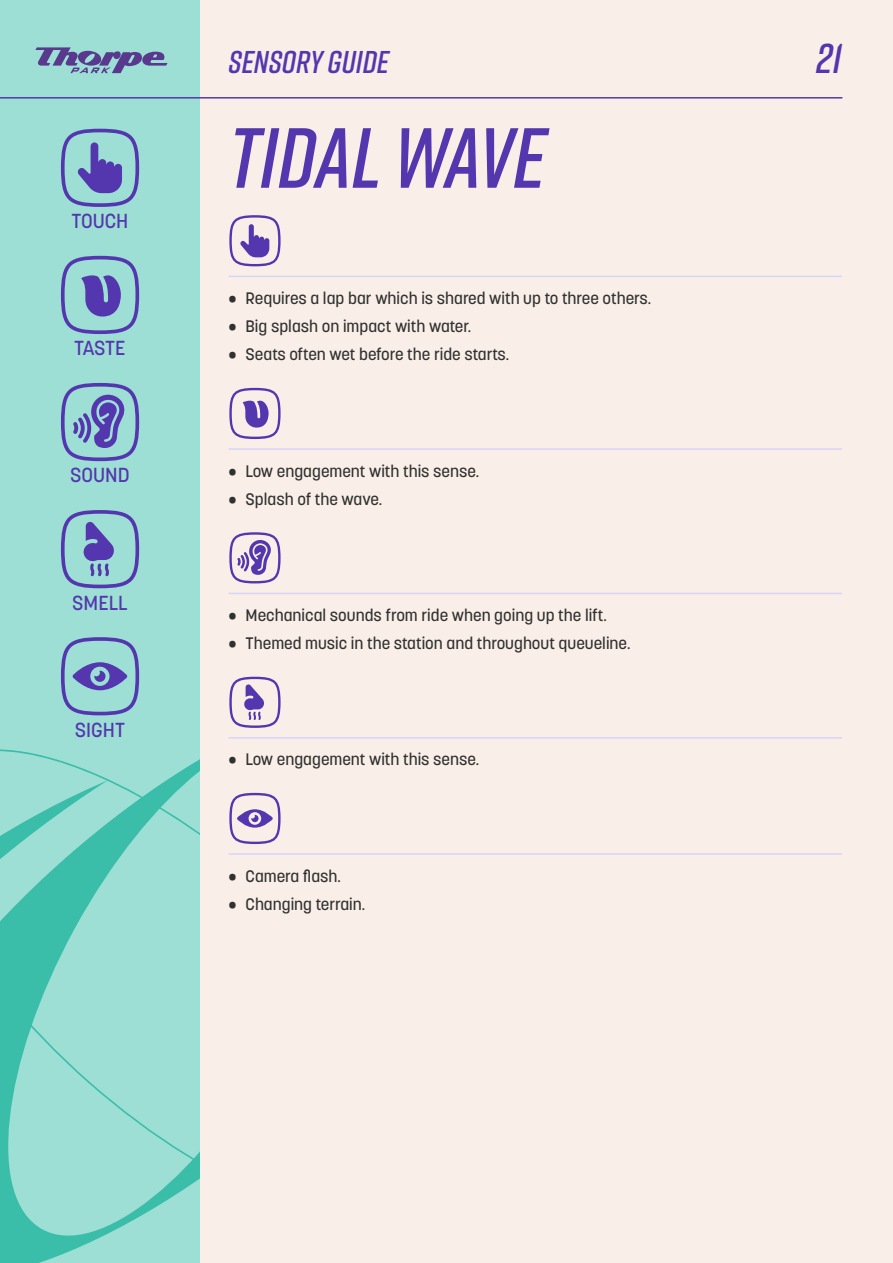
<style>
.page{position:relative;width:893px;height:1263px;background:#f9efe8}
.page>*{position:absolute;margin:0;border:0;box-sizing:border-box;transform-origin:0 0}
.t1{font:italic 600 85.05px "Rift";color:#5436ae}
.t2{font:italic 600 41.7px "Rift";color:#5436ae}
.t3{font:italic 600 31.5px "Rift";color:#5436ae}
.t4{font:500 20.1px "Korolev";color:#5436ae}
.t5{font:500 16.5px "Korolev";color:#313130}
</style>
<div class="page">
<div style="left:0;top:0;width:200px;height:1263px;background:#9ddfd4"></div>
<svg style="left:0;top:749px;width:200px;height:473px"></svg>
<svg style="left:0;top:780px;width:108px;height:483px"></svg>
<svg style="left:35px;top:47px;width:133px;height:26px"></svg>
<hr style="left:0;top:97px;width:842px;height:2px;background:#5436ae">
<svg style="left:61px;top:129px;width:78px;height:78px"></svg>
<svg style="left:61px;top:256px;width:78px;height:78px"></svg>
<svg style="left:61px;top:383px;width:78px;height:78px"></svg>
<svg style="left:61px;top:510px;width:78px;height:78px"></svg>
<svg style="left:61px;top:637px;width:78px;height:78px"></svg>
<hr style="left:229px;top:276px;width:613px;height:1px;background:#d8d3fa">
<hr style="left:229px;top:448px;width:613px;height:2px;background:#d8d3fa">
<hr style="left:229px;top:593px;width:613px;height:1px;background:#d8d3fa">
<hr style="left:229px;top:737px;width:613px;height:2px;background:#d8d3fa">
<hr style="left:229px;top:853px;width:613px;height:2px;background:#d8d3fa">
<svg style="left:229px;top:215px;width:52px;height:51px"></svg>
<svg style="left:229px;top:388px;width:52px;height:51px"></svg>
<svg style="left:229px;top:532px;width:52px;height:51px"></svg>
<svg style="left:229px;top:677px;width:52px;height:51px"></svg>
<svg style="left:229px;top:793px;width:52px;height:51px"></svg>
<p class="t4" style="left:71px;top:208px;width:59px">TOUCH</p>
<p class="t4" style="left:74px;top:336px;width:53px">TASTE</p>
<p class="t4" style="left:70px;top:463px;width:61px">SOUND</p>
<p class="t4" style="left:72px;top:590px;width:57px">SMELL</p>
<p class="t4" style="left:75px;top:717px;width:52px">SIGHT</p>
<h3 class="t3" style="left:229px;top:40px;width:162px">SENSORY GUIDE</h3>
<h1 class="t1" style="left:229px;top:97px;width:319px">TIDAL WAVE</h1>
<p class="t5" style="left:229px;top:288px;width:424px">• Requires a lap bar which is shared with up to three others.</p>
<p class="t5" style="left:229px;top:316px;width:244px">• Big splash on impact with water.</p>
<p class="t5" style="left:229px;top:344px;width:282px">• Seats often wet before the ride starts.</p>
<p class="t5" style="left:229px;top:460px;width:252px">• Low engagement with this sense.</p>
<p class="t5" style="left:229px;top:489px;width:155px">• Splash of the wave.</p>
<p class="t5" style="left:229px;top:605px;width:380px">• Mechanical sounds from ride when going up the lift.</p>
<p class="t5" style="left:229px;top:633px;width:403px">• Themed music in the station and throughout queueline.</p>
<p class="t5" style="left:229px;top:749px;width:252px">• Low engagement with this sense.</p>
<p class="t5" style="left:229px;top:865px;width:114px">• Camera flash.</p>
<p class="t5" style="left:229px;top:893px;width:138px">• Changing terrain.</p>
<h2 class="t2" style="left:816px;top:29px;width:27px">21</h2>
</div>
